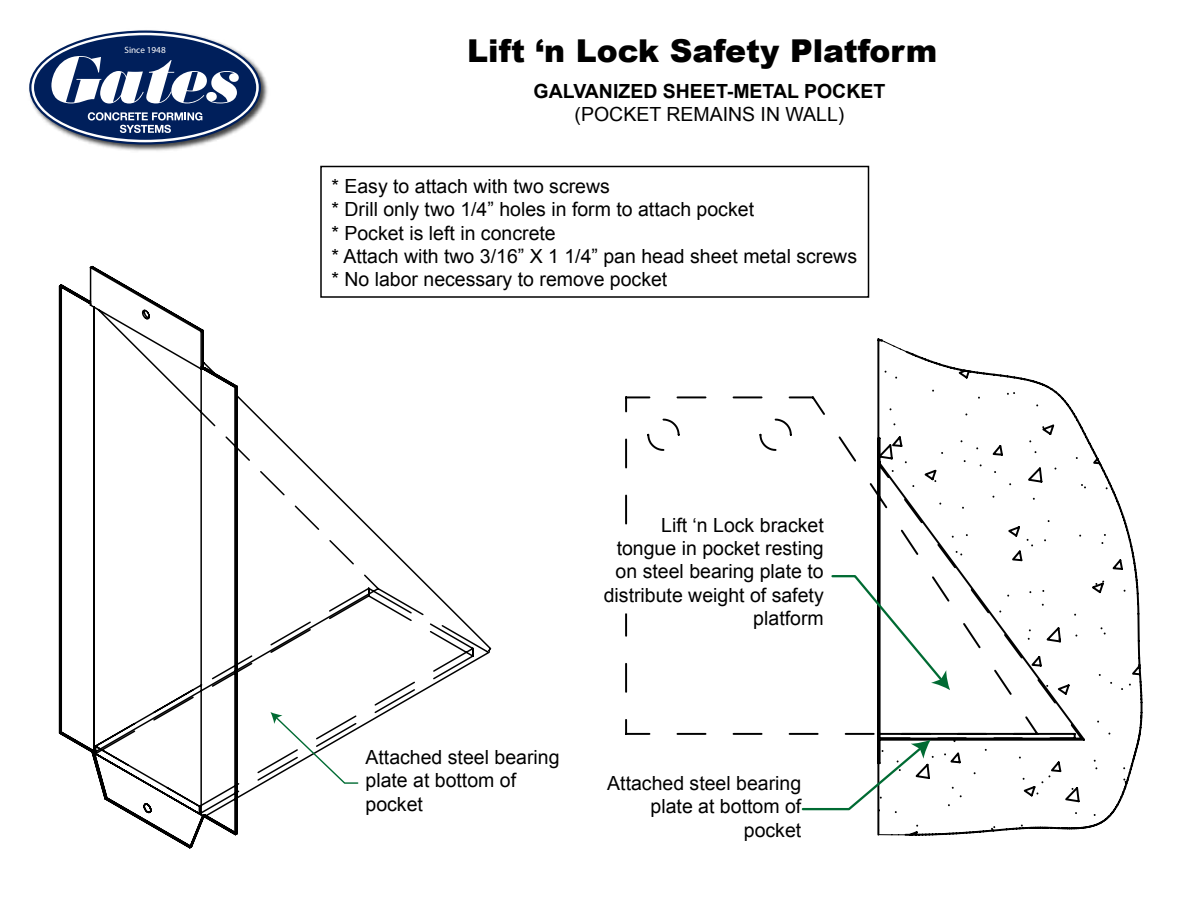
<style>
.page{position:relative;width:1188px;height:918px;background:#fff}
.page>*{position:absolute;margin:0;border:0;box-sizing:border-box;transform-origin:0 0}
.t1{font:900 31.5px "Arial";color:#000}
.t2{font:19.5px/23.4px "Arial";color:#000}
.t3{font:700 19.5px/23.4px "Arial";color:#000;text-align:center}
.t4{font:9.15px "Myriad Pro";color:#fff}
.s1{font-weight:400}
</style>
<div class="page">
<svg style="left:950px;top:366px;width:193px;height:469px"></svg>
<svg style="left:58px;top:265px;width:434px;height:584px"></svg>
<img style="left:29px;top:30px;width:239px;height:121px">
<svg style="left:30px;top:32px;width:230px;height:111px"></svg>
<div style="left:34px;top:35px;width:222px;height:105px;background:#001f5b;border-radius:50%"></div>
<svg style="left:88px;top:112px;width:114px;height:21px"></svg>
<svg style="left:51px;top:56px;width:188px;height:48px"></svg>
<svg style="left:270px;top:712px;width:89px;height:72px"></svg>
<svg style="left:625px;top:338px;width:325px;height:498px"></svg>
<div style="left:320px;top:166px;width:549px;height:132px;border:2px solid #000"></div>
<p class="t4" style="left:125px;top:44px;width:43px">Since 1948</p>
<p class="t1" style="left:467px;top:33px;width:472px">Lift ‘n Lock Safety Platform</p>
<p class="t3" style="left:534px;top:80px;width:353px">GALVANIZED SHEET-METAL POCKET <span class="s1">(POCKET REMAINS IN WALL)</span></p>
<p class="t2" style="left:331px;top:174px;width:527px">* Easy to attach with two screws<br>* Drill only two 1/4” holes in form to attach pocket<br>* Pocket is left in concrete<br>* Attach with two 3/16” X 1 1/4” pan head sheet metal screws * No labor necessary to remove pocket</p>
<p class="t2" style="left:604px;top:513px;width:222px;text-align:right">Lift ‘n Lock bracket tongue in pocket resting on steel bearing plate to distribute weight of safety platform</p>
<p class="t2" style="left:366px;top:746px;width:196px">Attached steel bearing plate at bottom of pocket</p>
<p class="t2" style="left:607px;top:772px;width:196px;text-align:right">Attached steel bearing plate at bottom of pocket</p>
</div>
